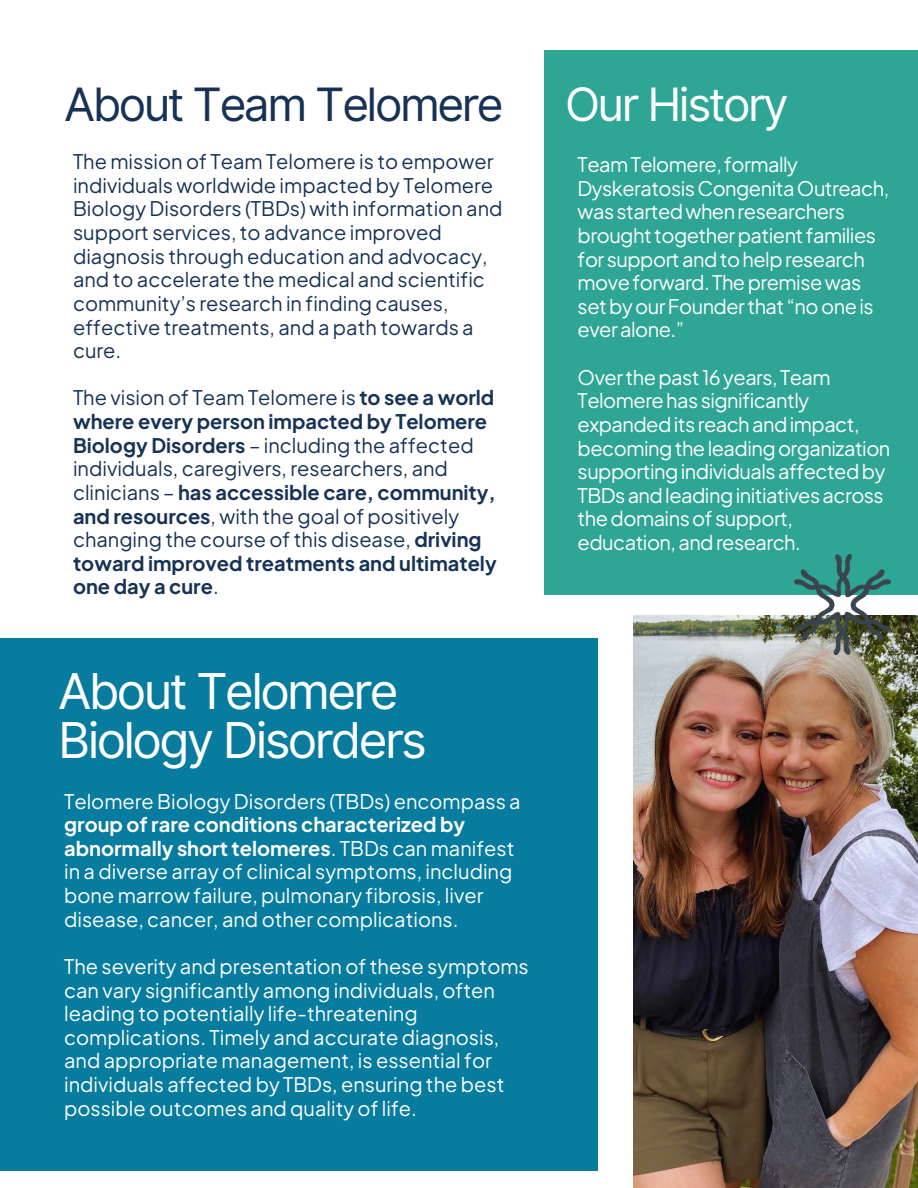
<style>
.page{position:relative;width:918px;height:1188px;background:#fff}
.page>*{position:absolute;margin:0;border:0;box-sizing:border-box;transform-origin:0 0}
.t1{font:49.35px/48.3px "Inter";letter-spacing:-.055em;color:#fff}
.t2{font:46.05px "Inter";letter-spacing:-.055em;color:#173256}
.t3{font:46.05px "Inter";letter-spacing:-.055em;color:#fff}
.t4{font:19.95px/23.7px "Plus Jakarta Sans";color:#fff}
.t5{font:19.95px/23.7px "Plus Jakarta Sans";letter-spacing:-.025em;color:#fff}
.t6{font:700 19.95px/23.7px "Plus Jakarta Sans";color:#173256}
.t7{font:19.95px/23.7px "Plus Jakarta Sans";color:#173256}
.s1{font-weight:400}
.s2{font-weight:700}
</style>
<div class="page">
<div style="left:0;top:638px;width:598px;height:533px;background:#077c9e"></div>
<img style="left:633px;top:615px;width:285px;height:572px">
<div style="left:545px;top:50px;width:373px;height:544px;background:#2ea595"></div>
<img style="left:795px;top:555px;width:96px;height:100px">
<h1 class="t2" style="left:64px;top:76px;width:441px">About Team Telomere</h1>
<p class="t7" style="left:73px;top:149px;width:431px">The mission of Team Telomere is to empower individuals worldwide impacted by Telomere Biology Disorders (TBDs) with information and support services, to advance improved diagnosis through education and advocacy, and to accelerate the medical and scientific community’s research in finding causes, effective treatments, and a path towards a cure.</p>
<p class="t6" style="left:73px;top:385px;width:425px"><span class="s1">The vision of Team Telomere is</span> to see a world where every person impacted by Telomere Biology Disorders <span class="s1">– including the affected individuals, caregivers, researchers, and clinicians –</span> has accessible care, community, and resources<span class="s1">, with the goal of positively changing the course of this disease,</span> driving toward improved treatments and ultimately one day a cure<span class="s1">.</span></p>
<p class="t1" style="left:58px;top:667px;width:370px">About Telomere<br>Biology Disorders</p>
<h1 class="t4" style="left:64px;top:789px;width:458px">Telomere Biology Disorders (TBDs) encompass a <span class="s2">group of rare conditions characterized by abnormally short telomeres</span>. TBDs can manifest in a diverse array of clinical symptoms, including bone marrow failure, pulmonary fibrosis, liver disease, cancer, and other complications.</h1>
<p class="t4" style="left:64px;top:954px;width:466px">The severity and presentation of these symptoms can vary significantly among individuals, often leading to potentially life-threatening complications. Timely and accurate diagnosis, and appropriate management, is essential for individuals affected by TBDs, ensuring the best possible outcomes and quality of life.</p>
<p class="t3" style="left:565px;top:76px;width:225px">Our History</p>
<p class="t5" style="left:578px;top:152px;width:313px">TeamTelomere,formally<br>DyskeratosisCongenitaOutreach, wasstartedwhenresearchers broughttogetherpatientfamilies forsupportandtohelpresearch moveforward.Thepremisewas setbyourFounderthat “nooneis everalone.”</p>
<p class="t5" style="left:578px;top:365px;width:314px">Overthepast16years,Team<br>Telomerehassignificantly expandeditsreachandimpact, becomingtheleadingorganization supportingindividualsaffectedby<br>TBDsandleadinginitiativesacross thedomainsofsupport, education,andresearch.</p>
</div>
